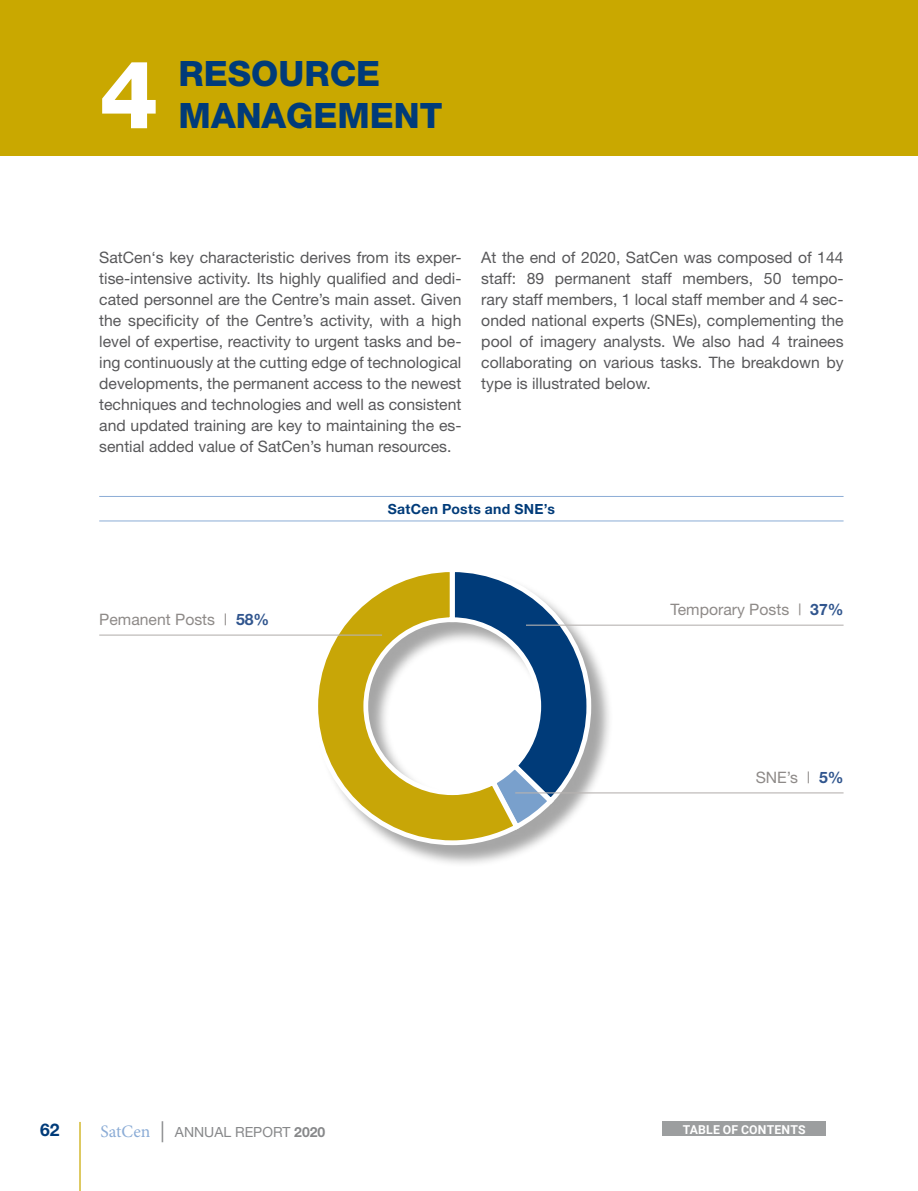
<style>
.page{position:relative;width:918px;height:1191px;background:#fff}
.page>*{position:absolute;margin:0;border:0;box-sizing:border-box;transform-origin:0 0}
.t1{font:800 94.5px "Helvetica Neue";color:#fff}
.t2{font:800 35px "Helvetica Neue";color:#003b79}
.t3{font:700 17.5px "Helvetica Neue";color:#003b79}
.TEXTO_CORRIDO{font:15.75px/21px "Helvetica Neue";color:#58585a;text-align:justify}
._1_1_1__Texto{font:15.75px "Helvetica Neue";color:#8e8a88}
.t4{font:14px "Helvetica Neue";color:#87888a}
.TEXTO_CORRIDO-2{font:700 14px "Helvetica Neue";letter-spacing:.025em;color:#003b79}
.t5{font:700 12.25px "Roboto";letter-spacing:.015em;color:#fff}
.s1{font-weight:700;color:#30558e}
.s2{font-family:"Minion Pro";font-size:17.5px;color:#8bacd6}
.s3{font-family:"Minion Pro";font-size:21px}
.s4{font-weight:700}
</style>
<div class="page">
<hr style="left:79px;top:1122px;width:2px;height:69px;background:#c9a800">
<div style="left:662px;top:1121px;width:164px;height:15px;background:#9c9e9f"></div>
<div style="left:0;top:0;width:918px;height:155px;background:#c9a800"></div>
<hr style="left:99px;top:496px;width:744px;height:1px;background:#8bacd6">
<hr style="left:99px;top:520px;width:744px;height:1px;background:#8bacd6">
<div style="left:316px;top:570px;width:298px;height:298px;background:#000;opacity:.35"></div>
<svg style="left:523px;top:570px;width:70px;height:263px"></svg>
<svg style="left:311px;top:570px;width:212px;height:277px"></svg>
<hr style="left:526px;top:624px;width:317px;height:1px;background:#b7b3b1">
<hr style="left:515px;top:792px;width:328px;height:1px;background:#b7b3b1">
<hr style="left:99px;top:634px;width:283px;height:1px;background:#b7b3b1">
<p class="t1" style="left:99px;top:38px;width:61px">4</p>
<p class="t2" style="left:179px;top:53px;width:203px">RESOURCE</p>
<p class="t2" style="left:179px;top:95px;width:265px">MANAGEMENT</p>
<p class="TEXTO_CORRIDO" style="left:99px;top:246px;width:364px">SatCen‘s key characteristic derives from its exper&shy;tise-intensive activity. Its highly qualified and dedi&shy;cated personnel are the Centre’s main asset. Given the specificity of the Centre’s activity, with a high level of expertise, reactivity to urgent tasks and be&shy;ing continuously at the cutting edge of technological developments, the permanent access to the newest techniques and technologies and well as consistent and updated training are key to maintaining the es&shy;sential added value of SatCen’s human resources.</p>
<p class="TEXTO_CORRIDO" style="left:481px;top:246px;width:364px">At the end of 2020, SatCen was composed of 144 staff: 89 permanent staff members, 50 tempo&shy;rary staff members, 1 local staff member and 4 sec&shy;onded national experts (SNEs), complementing the pool of imagery analysts. We also had 4 trainees collaborating on various tasks. The breakdown by type is illustrated below.</p>
<p class="_1_1_1__Texto" style="left:99px;top:610px;width:172px">Pemanent Posts | <span class="s1">58%</span></p>
<p class="TEXTO_CORRIDO-2" style="left:388px;top:500px;width:169px">SatCen Posts and SNE’s</p>
<p class="_1_1_1__Texto" style="left:670px;top:600px;width:174px">Temporary Posts | <span class="s1">37%</span></p>
<p class="_1_1_1__Texto" style="left:756px;top:767px;width:89px">SNE’s | <span class="s1">5%</span></p>
<p class="t3" style="left:40px;top:1118px;width:21px">62</p>
<p class="t4" style="left:100px;top:1123px;width:226px"><span class="s2">SatCen</span> <span class="s3">|</span> ANNUAL REPORT <span class="s4">2020</span></p>
<p class="t5" style="left:683px;top:1120px;width:124px">TABLE OF CONTENTS</p>
</div>
